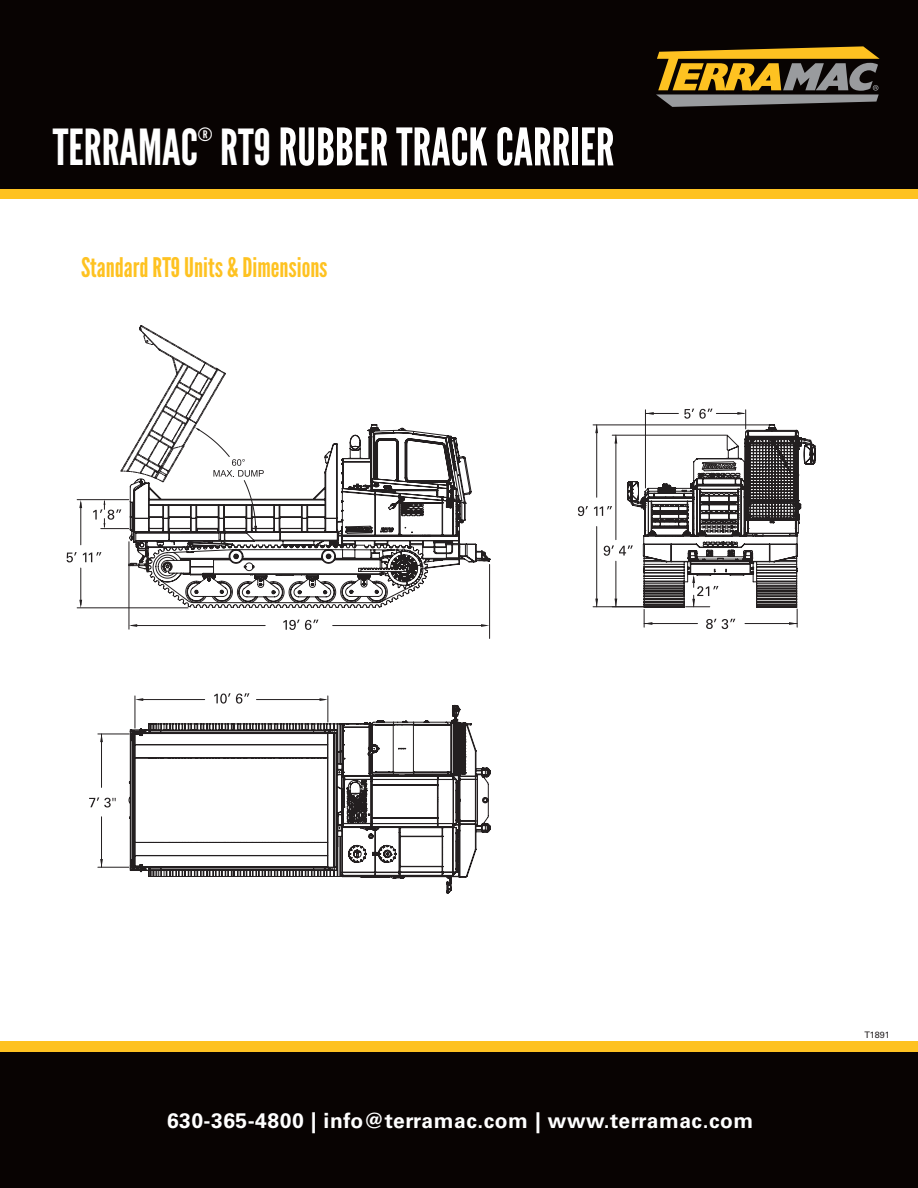
<style>
.page{position:relative;width:918px;height:1188px;background:#fff}
.page>*{position:absolute;margin:0;border:0;box-sizing:border-box;transform-origin:0 0}
.t1{font:51.75px "League Gothic";color:#fff}
.t2{font:27px "League Gothic";color:#fec221}
.t3{font:700 21px "Univers LT Std";letter-spacing:.025em;color:#fff}
.t4{font:18.3px "League Gothic";color:#fff}
.t5{font:9px "Univers LT Std";color:#231f20}
.s1{font-size:49.65px}
</style>
<div class="page">
<svg style="left:128px;top:424px;width:362px;height:184px"></svg>
<svg style="left:330px;top:541px;width:8px;height:3px"></svg>
<svg style="left:476px;top:559px;width:13px;height:2px"></svg>
<svg style="left:128px;top:705px;width:362px;height:189px"></svg>
<svg style="left:353px;top:804px;width:13px;height:6px"></svg>
<hr style="left:141px;top:699px;width:64px;height:1px;background:#231f20">
<hr style="left:256px;top:699px;width:69px;height:1px;background:#231f20">
<hr style="left:135px;top:696px;width:1px;height:32px;background:#231f20">
<hr style="left:101px;top:734px;width:1px;height:53px;background:#231f20">
<hr style="left:101px;top:817px;width:1px;height:50px;background:#231f20">
<hr style="left:98px;top:734px;width:31px;height:1px;background:#231f20">
<hr style="left:98px;top:867px;width:31px;height:1px;background:#231f20">
<svg style="left:89px;top:797px;width:27px;height:11px"></svg>
<svg style="left:320px;top:696px;width:9px;height:26px"></svg>
<svg style="left:135px;top:698px;width:8px;height:3px"></svg>
<svg style="left:100px;top:734px;width:3px;height:8px"></svg>
<svg style="left:100px;top:859px;width:3px;height:8px"></svg>
<svg style="left:214px;top:693px;width:35px;height:11px"></svg>
<svg style="left:283px;top:620px;width:35px;height:10px"></svg>
<svg style="left:67px;top:552px;width:10px;height:10px"></svg>
<svg style="left:83px;top:552px;width:18px;height:10px"></svg>
<hr style="left:333px;top:625px;width:150px;height:1px;background:#231f20">
<hr style="left:132px;top:625px;width:133px;height:1px;background:#231f20">
<hr style="left:489px;top:564px;width:1px;height:74px;background:#231f20">
<hr style="left:129px;top:542px;width:1px;height:87px;background:#231f20">
<svg style="left:481px;top:624px;width:8px;height:3px"></svg>
<svg style="left:129px;top:624px;width:8px;height:3px"></svg>
<hr style="left:81px;top:503px;width:1px;height:42px;background:#231f20">
<hr style="left:81px;top:568px;width:1px;height:37px;background:#231f20">
<hr style="left:77px;top:499px;width:52px;height:1px;background:#231f20">
<hr style="left:77px;top:608px;width:111px;height:1px;background:#231f20">
<svg style="left:79px;top:600px;width:3px;height:8px"></svg>
<svg style="left:79px;top:500px;width:3px;height:8px"></svg>
<hr style="left:593px;top:607px;width:50px;height:1px;background:#231f20">
<hr style="left:593px;top:425px;width:176px;height:1px;background:#231f20">
<svg style="left:578px;top:506px;width:10px;height:10px"></svg>
<svg style="left:594px;top:409px;width:222px;height:220px"></svg>
<svg style="left:93px;top:325px;width:171px;height:207px"></svg>
<div style="left:0;top:1042px;width:918px;height:10px;background:#fec221"></div>
<div style="left:0;top:188px;width:918px;height:11px;background:#fec221"></div>
<div style="left:0;top:0;width:918px;height:188px;background:#080302"></div>
<div style="left:0;top:1052px;width:918px;height:136px;background:#080302"></div>
<svg style="left:656px;top:46px;width:224px;height:61px"></svg>
<p class="t1" style="left:53px;top:117px;width:563px"><span class="s1">TERRAMAC RT9</span> RUBBER TRACK CARRIER</p>
<p class="t4" style="left:198px;top:124px;width:16px">®</p>
<p class="t2" style="left:81px;top:252px;width:248px">Standard RT9 Units &amp; Dimensions</p>
<p class="t3" style="left:167px;top:1109px;width:588px">630-365-4800 | info@terramac.com | www.terramac.com</p>
<p class="t5" style="left:864px;top:1030px;width:27px">T1891</p>
</div>
